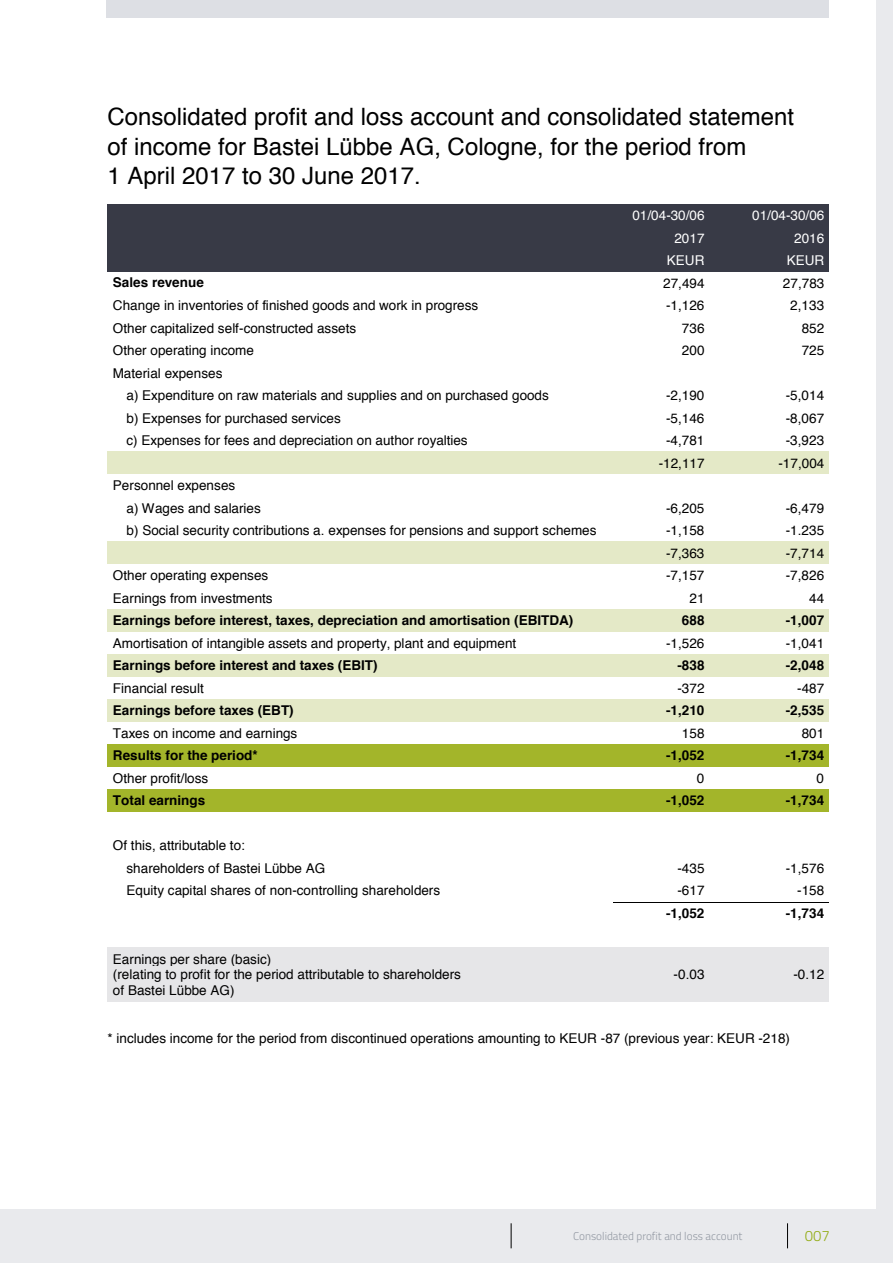
<style>
.page{position:relative;width:893px;height:1263px;background:#e9eaed}
.page>*{position:absolute;margin:0;border:0;box-sizing:border-box;transform-origin:0 0}
.t1{font:24px/29.8px "Helvetica";color:#000}
.t2{font:300 15px "Titillium";color:#94ad19}
.t3{font:13.5px/22.5px "Helvetica";letter-spacing:.005em;color:#000}
.t4{font:700 13.5px "Helvetica";color:#000}
.t5{font:13.5px "Helvetica";letter-spacing:.005em;color:#fff}
.t6{font:300 11.25px "Titillium";color:#9399a3}
</style>
<div class="page">
<div style="left:0;top:0;width:876px;height:1209px;background:#fff"></div>
<div style="left:106px;top:0;width:723px;height:17px;background:#dddfe4"></div>
<div style="left:108px;top:204px;width:505px;height:23px;background:#383a46"></div>
<div style="left:613px;top:204px;width:97px;height:23px;background:#383a46"></div>
<div style="left:710px;top:204px;width:118px;height:23px;background:#383a46"></div>
<div style="left:108px;top:227px;width:505px;height:22px;background:#383a46"></div>
<div style="left:613px;top:227px;width:97px;height:22px;background:#383a46"></div>
<div style="left:710px;top:227px;width:118px;height:22px;background:#383a46"></div>
<div style="left:108px;top:249px;width:505px;height:23px;background:#383a46"></div>
<div style="left:613px;top:249px;width:97px;height:23px;background:#383a46"></div>
<div style="left:710px;top:249px;width:118px;height:23px;background:#383a46"></div>
<div style="left:108px;top:452px;width:505px;height:22px;background:#e4e9c7"></div>
<div style="left:613px;top:452px;width:97px;height:22px;background:#e4e9c7"></div>
<div style="left:710px;top:452px;width:118px;height:22px;background:#e4e9c7"></div>
<div style="left:108px;top:542px;width:505px;height:22px;background:#e4e9c7"></div>
<div style="left:613px;top:542px;width:97px;height:22px;background:#e4e9c7"></div>
<div style="left:710px;top:542px;width:118px;height:22px;background:#e4e9c7"></div>
<div style="left:108px;top:609px;width:505px;height:23px;background:#e4e9c7"></div>
<div style="left:613px;top:609px;width:97px;height:23px;background:#e4e9c7"></div>
<div style="left:710px;top:609px;width:118px;height:23px;background:#e4e9c7"></div>
<div style="left:108px;top:654px;width:505px;height:23px;background:#e4e9c7"></div>
<div style="left:613px;top:654px;width:97px;height:23px;background:#e4e9c7"></div>
<div style="left:710px;top:654px;width:118px;height:23px;background:#e4e9c7"></div>
<div style="left:108px;top:699px;width:505px;height:23px;background:#e4e9c7"></div>
<div style="left:613px;top:699px;width:97px;height:23px;background:#e4e9c7"></div>
<div style="left:710px;top:699px;width:118px;height:23px;background:#e4e9c7"></div>
<div style="left:108px;top:744px;width:505px;height:23px;background:#a3b52a"></div>
<div style="left:613px;top:744px;width:97px;height:23px;background:#a3b52a"></div>
<div style="left:710px;top:744px;width:118px;height:23px;background:#a3b52a"></div>
<div style="left:108px;top:789px;width:505px;height:23px;background:#a3b52a"></div>
<div style="left:613px;top:789px;width:97px;height:23px;background:#a3b52a"></div>
<div style="left:710px;top:789px;width:118px;height:23px;background:#a3b52a"></div>
<hr style="left:613px;top:902px;width:97px;height:1px;background:#000">
<hr style="left:710px;top:902px;width:118px;height:1px;background:#000">
<div style="left:108px;top:947px;width:505px;height:54px;background:#e6e6e8"></div>
<div style="left:613px;top:947px;width:97px;height:54px;background:#e6e6e8"></div>
<div style="left:710px;top:947px;width:118px;height:54px;background:#e6e6e8"></div>
<svg style="left:511px;top:1223px;width:1px;height:25px"></svg>
<svg style="left:787px;top:1223px;width:1px;height:25px"></svg>
<h1 class="t1" style="left:108px;top:102px;width:688px">Consolidated profit and loss account and consolidated statement of income for Bastei Lübbe AG, Cologne, for the period from<br>1 April 2017 to 30 June 2017.</h1>
<p class="t5" style="left:632px;top:205px;width:74px">01/04-30/06</p>
<p class="t5" style="left:752px;top:205px;width:74px">01/04-30/06</p>
<p class="t5" style="left:674px;top:227px;width:32px">2017</p>
<p class="t5" style="left:794px;top:227px;width:32px">2016</p>
<p class="t5" style="left:667px;top:250px;width:39px">KEUR</p>
<p class="t5" style="left:787px;top:250px;width:39px">KEUR</p>
<p class="t4" style="left:113px;top:272px;width:92px">Sales revenue</p>
<p class="t3" style="left:663px;top:272px;width:43px">27,494</p>
<p class="t3" style="left:783px;top:272px;width:43px">27,783</p>
<p class="t3" style="left:113px;top:295px;width:367px">Change in inventories of finished goods and work in progress</p>
<p class="t3" style="left:666px;top:295px;width:40px">-1,126</p>
<p class="t3" style="left:790px;top:295px;width:35px">2,133</p>
<p class="t3" style="left:113px;top:317px;width:245px">Other capitalized self-constructed assets</p>
<p class="t3" style="left:682px;top:317px;width:24px">736</p>
<p class="t3" style="left:802px;top:317px;width:24px">852</p>
<p class="t3" style="left:113px;top:340px;width:143px">Other operating income</p>
<p class="t3" style="left:682px;top:340px;width:24px">200</p>
<p class="t3" style="left:802px;top:340px;width:24px">725</p>
<p class="t3" style="left:126px;top:362px;width:424px;text-indent:-14px">Material expenses<br>a) Expenditure on raw materials and supplies and on purchased goods</p>
<p class="t3" style="left:666px;top:385px;width:40px">-2,190</p>
<p class="t3" style="left:786px;top:385px;width:40px">-5,014</p>
<p class="t3" style="left:126px;top:407px;width:216px">b) Expenses for purchased services</p>
<p class="t3" style="left:666px;top:407px;width:40px">-5,146</p>
<p class="t3" style="left:786px;top:407px;width:40px">-8,067</p>
<p class="t3" style="left:126px;top:430px;width:343px">c) Expenses for fees and depreciation on author royalties</p>
<p class="t3" style="left:666px;top:430px;width:40px">-4,781</p>
<p class="t3" style="left:786px;top:430px;width:40px">-3,923</p>
<p class="t3" style="left:659px;top:452px;width:47px">-12,117</p>
<p class="t3" style="left:778px;top:452px;width:47px">-17,004</p>
<p class="t3" style="left:126px;top:475px;width:136px;text-indent:-14px">Personnel expenses<br>a) Wages and salaries</p>
<p class="t3" style="left:666px;top:497px;width:40px">-6,205</p>
<p class="t3" style="left:786px;top:497px;width:40px">-6,479</p>
<p class="t3" style="left:126px;top:520px;width:471px">b) Social security contributions a. expenses for pensions and support schemes</p>
<p class="t3" style="left:666px;top:520px;width:40px">-1,158</p>
<p class="t3" style="left:786px;top:520px;width:40px">-1.235</p>
<p class="t3" style="left:666px;top:542px;width:40px">-7,363</p>
<p class="t3" style="left:786px;top:542px;width:40px">-7,714</p>
<p class="t3" style="left:113px;top:565px;width:157px">Other operating expenses</p>
<p class="t3" style="left:666px;top:565px;width:40px">-7,157</p>
<p class="t3" style="left:786px;top:565px;width:40px">-7,826</p>
<p class="t3" style="left:113px;top:587px;width:161px">Earnings from investments</p>
<p class="t3" style="left:689px;top:587px;width:17px">21</p>
<p class="t3" style="left:809px;top:587px;width:17px">44</p>
<p class="t4" style="left:113px;top:609px;width:462px">Earnings before interest, taxes, depreciation and amortisation (EBITDA)</p>
<p class="t4" style="left:682px;top:609px;width:24px">688</p>
<p class="t4" style="left:786px;top:609px;width:40px">-1,007</p>
<p class="t3" style="left:113px;top:632px;width:405px">Amortisation of intangible assets and property, plant and equipment</p>
<p class="t3" style="left:666px;top:632px;width:40px">-1,526</p>
<p class="t3" style="left:786px;top:632px;width:40px">-1,041</p>
<p class="t4" style="left:113px;top:654px;width:266px">Earnings before interest and taxes (EBIT)</p>
<p class="t4" style="left:677px;top:654px;width:29px">-838</p>
<p class="t4" style="left:786px;top:654px;width:40px">-2,048</p>
<p class="t3" style="left:113px;top:677px;width:92px">Financial result</p>
<p class="t3" style="left:677px;top:677px;width:29px">-372</p>
<p class="t3" style="left:797px;top:677px;width:29px">-487</p>
<p class="t4" style="left:113px;top:699px;width:182px">Earnings before taxes (EBT)</p>
<p class="t4" style="left:666px;top:699px;width:40px">-1,210</p>
<p class="t4" style="left:786px;top:699px;width:40px">-2,535</p>
<p class="t3" style="left:113px;top:722px;width:186px">Taxes on income and earnings</p>
<p class="t3" style="left:682px;top:722px;width:24px">158</p>
<p class="t3" style="left:802px;top:722px;width:24px">801</p>
<p class="t4" style="left:113px;top:744px;width:146px">Results for the period*</p>
<p class="t4" style="left:666px;top:744px;width:40px">-1,052</p>
<p class="t4" style="left:786px;top:744px;width:40px">-1,734</p>
<p class="t3" style="left:113px;top:767px;width:97px">Other profit/loss</p>
<p class="t3" style="left:697px;top:767px;width:9px">0</p>
<p class="t3" style="left:817px;top:767px;width:9px">0</p>
<p class="t4" style="left:113px;top:789px;width:94px">Total earnings</p>
<p class="t4" style="left:666px;top:789px;width:40px">-1,052</p>
<p class="t4" style="left:786px;top:789px;width:40px">-1,734</p>
<p class="t3" style="left:126px;top:835px;width:200px;text-indent:-14px">Of this, attributable to: shareholders of Bastei Lübbe AG</p>
<p class="t3" style="left:677px;top:857px;width:29px">-435</p>
<p class="t3" style="left:786px;top:857px;width:40px">-1,576</p>
<p class="t3" style="left:126px;top:880px;width:315px">Equity capital shares of non-controlling shareholders</p>
<p class="t3" style="left:677px;top:880px;width:29px">-617</p>
<p class="t3" style="left:797px;top:880px;width:29px">-158</p>
<p class="t4" style="left:666px;top:902px;width:40px">-1,052</p>
<p class="t4" style="left:786px;top:902px;width:40px">-1,734</p>
<p class="t3" style="left:113px;top:952px;width:350px;line-height:15.5px">Earnings per share (basic)<br>(relating to profit for the period attributable to shareholders of Bastei Lübbe AG)</p>
<p class="t3" style="left:674px;top:964px;width:32px">-0.03</p>
<p class="t3" style="left:793px;top:964px;width:32px">-0.12</p>
<p class="t3" style="left:108px;top:1027px;width:684px">* includes income for the period from discontinued operations amounting to KEUR -87 (previous year: KEUR -218)</p>
<p class="t6" style="left:573px;top:1228px;width:171px">Consolidated profit and loss account</p>
<p class="t2" style="left:805px;top:1225px;width:27px">007</p>
</div>
